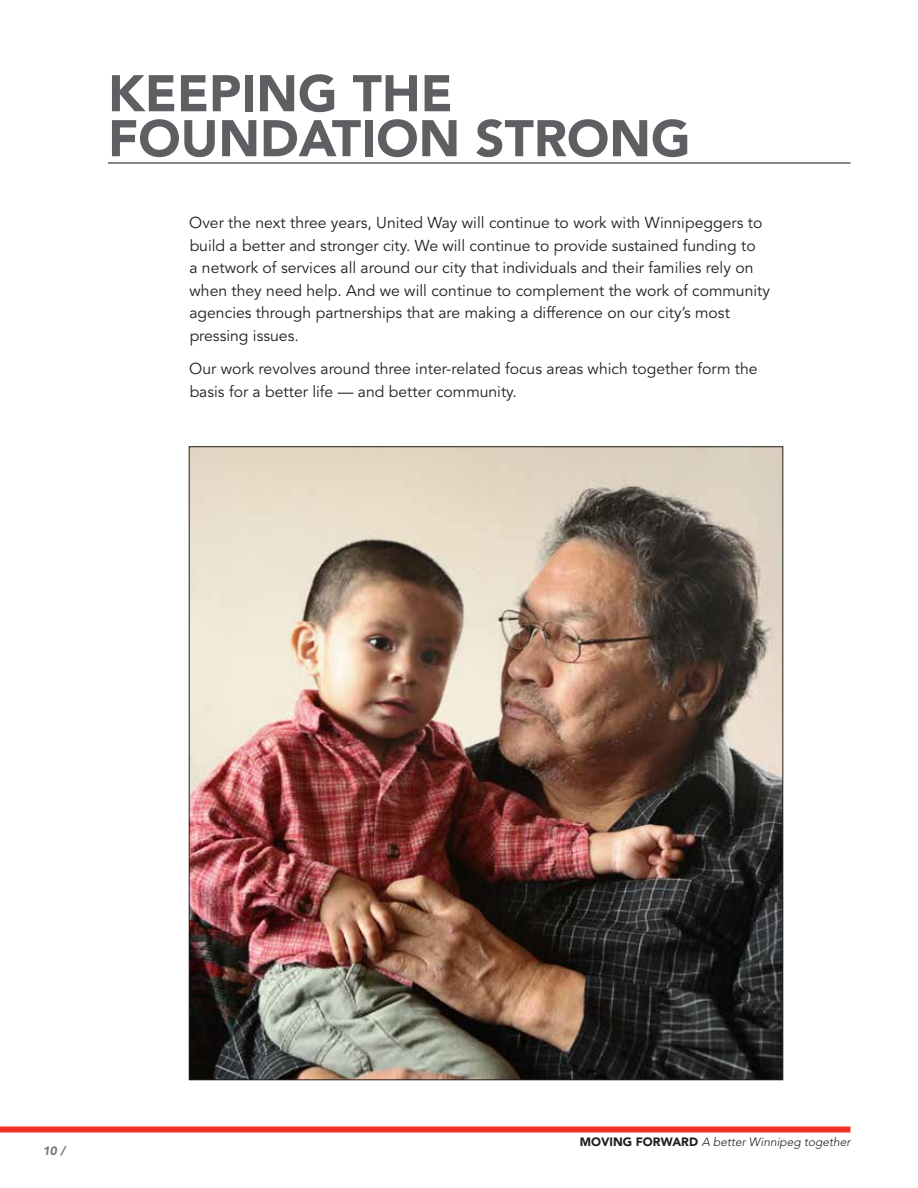
<style>
.page{position:relative;width:918px;height:1188px;background:#fff}
.page>*{position:absolute;margin:0;border:0;box-sizing:border-box;transform-origin:0 0}
.t1{font:900 51px/45px "Avenir";color:#5e5f62}
.t2{font:15.75px/22.5px "Avenir";color:#221e1f}
.t3{font:italic 300 12px "Avenir";color:#221e1f}
.t4{font:italic 900 12px "Avenir";color:#757679}
.s1{font-weight:900;font-style:normal}
</style>
<div class="page">
<div style="left:0;top:1126px;width:850px;height:6px;background:#ee3123"></div>
<hr style="left:108px;top:162px;width:742px;height:2px;background:#5e5f62">
<img style="left:191px;top:449px;width:590px;height:629px">
<h1 class="t1" style="left:108px;top:71px;width:584px">KEEPING THE<br>FOUNDATION STRONG</h1>
<p class="t2" style="left:189px;top:212px;width:582px">Over the next three years, United Way will continue to work with Winnipeggers to build a better and stronger city. We will continue to provide sustained funding to<br>a network of services all around our city that individuals and their families rely on when they need help. And we will continue to complement the work of community agencies through partnerships that are making a difference on our city’s most pressing issues.</p>
<p class="t2" style="left:189px;top:358px;width:570px">Our work revolves around three inter-related focus areas which together form the basis for a better life — and better community.</p>
<p class="t4" style="left:43px;top:1144px;width:24px">10 /</p>
<p class="t3" style="left:580px;top:1135px;width:272px"><span class="s1">MOVING FORWARD</span> A better Winnipeg together</p>
</div>
